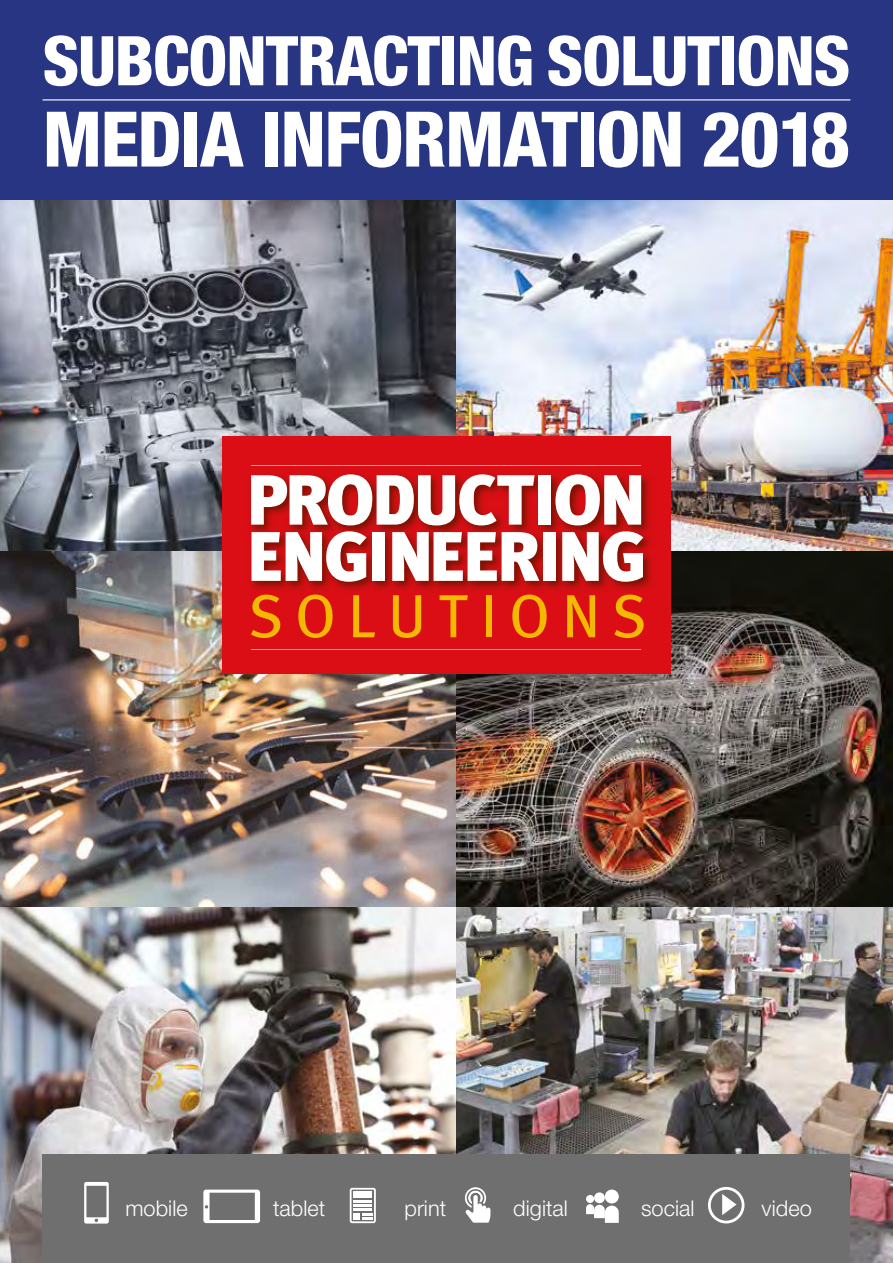
<style>
.page{position:relative;width:893px;height:1263px;background:#fff}
.page>*{position:absolute;margin:0;border:0;box-sizing:border-box;transform-origin:0 0}
.t1{font:800 condensed 76.65px "Helvetica Neue";letter-spacing:-.02em;color:#fff}
.t2{font:800 condensed 68.55px "Helvetica Neue";letter-spacing:-.02em;color:#fff}
.t3{font:300 21.75px "Helvetica Neue";color:#fff}
</style>
<div class="page">
<img style="left:0;top:200px;width:456px;height:351px">
<img style="left:0;top:551px;width:456px;height:356px">
<img style="left:0;top:907px;width:456px;height:356px">
<img style="left:456px;top:200px;width:437px;height:351px">
<img style="left:456px;top:551px;width:437px;height:356px">
<img style="left:456px;top:907px;width:437px;height:356px">
<div style="left:0;top:0;width:893px;height:200px;background:#283583"></div>
<div style="left:222px;top:437px;width:449px;height:237px;background:#db0e15"></div>
<img style="left:250px;top:475px;width:402px;height:115px">
<svg style="left:251px;top:474px;width:284px;height:51px"></svg>
<div style="left:538px;top:475px;width:13px;height:50px;background:#fff"></div>
<svg style="left:555px;top:474px;width:86px;height:51px"></svg>
<svg style="left:251px;top:531px;width:116px;height:51px"></svg>
<div style="left:372px;top:532px;width:13px;height:49px;background:#fff"></div>
<svg style="left:392px;top:532px;width:147px;height:49px"></svg>
<div style="left:543px;top:532px;width:13px;height:49px;background:#fff"></div>
<svg style="left:562px;top:531px;width:81px;height:51px"></svg>
<svg style="left:251px;top:594px;width:29px;height:44px"></svg>
<svg style="left:298px;top:594px;width:35px;height:44px"></svg>
<svg style="left:353px;top:595px;width:22px;height:42px"></svg>
<svg style="left:393px;top:595px;width:28px;height:43px"></svg>
<svg style="left:440px;top:595px;width:28px;height:42px"></svg>
<div style="left:486px;top:595px;width:6px;height:42px;background:#f3b900"></div>
<svg style="left:512px;top:594px;width:35px;height:44px"></svg>
<svg style="left:567px;top:595px;width:28px;height:42px"></svg>
<svg style="left:614px;top:594px;width:30px;height:44px"></svg>
<hr style="left:251px;top:465px;width:390px;height:1px;background:#f3b900">
<hr style="left:251px;top:649px;width:390px;height:1px;background:#f3b900">
<div style="left:43px;top:1154px;width:807px;height:109px;background:#706f6f"></div>
<div style="left:708px;top:1187px;width:36px;height:36px;border:3px solid #fff;border-radius:50%"></div>
<svg style="left:722px;top:1194px;width:14px;height:21px"></svg>
<div style="left:605px;top:1189px;width:14px;height:14px;background:#fff;border-radius:50%"></div>
<div style="left:594px;top:1192px;width:11px;height:11px;background:#fff;border-radius:50%"></div>
<svg style="left:586px;top:1204px;width:33px;height:19px"></svg>
<div style="left:586px;top:1195px;width:8px;height:8px;background:#fff;border-radius:50%"></div>
<svg style="left:350px;top:1188px;width:26px;height:35px"></svg>
<svg style="left:464px;top:1187px;width:26px;height:36px"></svg>
<svg style="left:203px;top:1189px;width:57px;height:34px"></svg>
<svg style="left:84px;top:1182px;width:25px;height:41px"></svg>
<hr style="left:43px;top:99px;width:807px;height:1px;background:#fff">
<h2 class="t2" style="left:43px;top:18px;width:809px">SUBCONTRACTING SOLUTIONS</h2>
<h1 class="t1" style="left:43px;top:92px;width:809px">MEDIA INFORMATION 2018</h1>
<p class="t3" style="left:125px;top:1195px;width:64px">mobile</p>
<p class="t3" style="left:273px;top:1195px;width:54px">tablet</p>
<p class="t3" style="left:404px;top:1195px;width:43px">print</p>
<p class="t3" style="left:513px;top:1195px;width:56px">digital</p>
<p class="t3" style="left:641px;top:1195px;width:55px">social</p>
<p class="t3" style="left:762px;top:1195px;width:52px">video</p>
</div>
